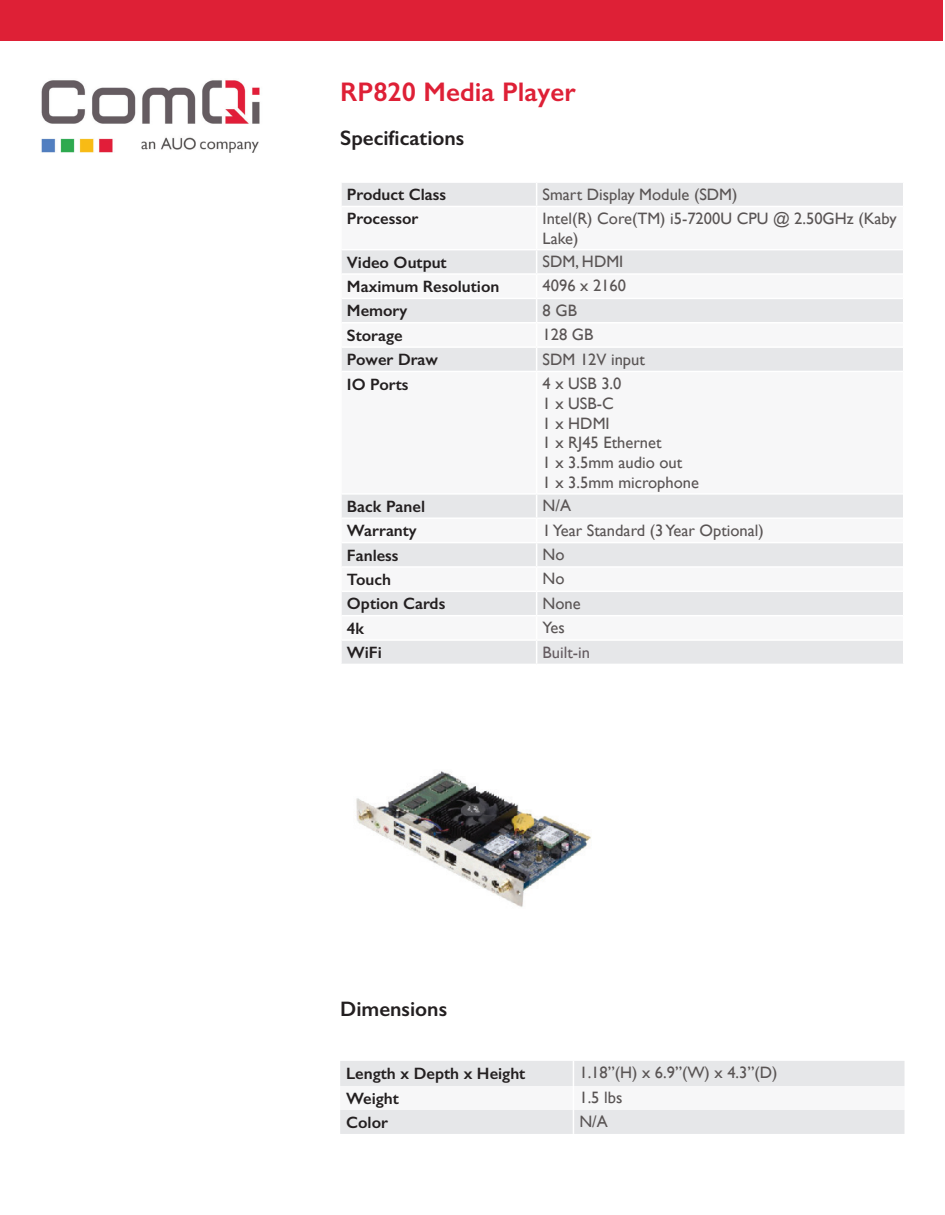
<style>
.page{position:relative;width:945px;height:1215px;background:#fff}
.page>*{position:absolute;margin:0;border:0;box-sizing:border-box;transform-origin:0 0}
.t1{font:600 27px "Gill Sans";color:#de2036}
.t2{font:600 21px "Gill Sans";color:#231f20}
.t3{font:16.5px/19.8px "Gill Sans";color:#595454}
.t4{font:600 16.5px "Gill Sans";color:#231f20}
.t5{font:16.5px "Gill Sans";color:#645b60}
</style>
<div class="page">
<img style="left:356px;top:771px;width:235px;height:136px">
<div style="left:0;top:0;width:944px;height:40px;background:#de2036"></div>
<svg style="left:340px;top:1061px;width:564px;height:73px"></svg>
<div style="left:342px;top:183px;width:561px;height:481px;background:#e6e7e9"></div>
<svg style="left:342px;top:207px;width:561px;height:432px"></svg>
<svg style="left:536px;top:183px;width:1px;height:23px"></svg>
<hr style="left:342px;top:206px;width:195px;height:1px;background:#fff">
<hr style="left:537px;top:206px;width:366px;height:1px;background:#fff">
<hr style="left:536px;top:207px;width:1px;height:42px;background:#fff">
<hr style="left:342px;top:249px;width:195px;height:1px;background:#fff">
<hr style="left:537px;top:249px;width:366px;height:1px;background:#fff">
<hr style="left:342px;top:273px;width:195px;height:2px;background:#fff">
<hr style="left:537px;top:273px;width:366px;height:2px;background:#fff">
<hr style="left:342px;top:298px;width:195px;height:1px;background:#fff">
<hr style="left:537px;top:298px;width:366px;height:1px;background:#fff">
<hr style="left:342px;top:322px;width:195px;height:2px;background:#fff">
<hr style="left:537px;top:322px;width:366px;height:2px;background:#fff">
<hr style="left:342px;top:346px;width:195px;height:2px;background:#fff">
<hr style="left:537px;top:346px;width:366px;height:2px;background:#fff">
<svg style="left:536px;top:250px;width:1px;height:121px"></svg>
<hr style="left:342px;top:371px;width:195px;height:1px;background:#fff">
<hr style="left:537px;top:371px;width:366px;height:1px;background:#fff">
<hr style="left:536px;top:372px;width:1px;height:121px;background:#fff">
<hr style="left:342px;top:493px;width:195px;height:2px;background:#fff">
<hr style="left:537px;top:493px;width:366px;height:2px;background:#fff">
<hr style="left:342px;top:517px;width:195px;height:2px;background:#fff">
<hr style="left:537px;top:517px;width:366px;height:2px;background:#fff">
<hr style="left:342px;top:542px;width:195px;height:1px;background:#fff">
<hr style="left:537px;top:542px;width:366px;height:1px;background:#fff">
<hr style="left:342px;top:566px;width:195px;height:2px;background:#fff">
<hr style="left:537px;top:566px;width:366px;height:2px;background:#fff">
<hr style="left:342px;top:591px;width:195px;height:1px;background:#fff">
<hr style="left:537px;top:591px;width:366px;height:1px;background:#fff">
<hr style="left:342px;top:615px;width:195px;height:1px;background:#fff">
<hr style="left:537px;top:615px;width:366px;height:1px;background:#fff">
<hr style="left:342px;top:639px;width:195px;height:2px;background:#fff">
<hr style="left:537px;top:639px;width:366px;height:2px;background:#fff">
<svg style="left:536px;top:495px;width:1px;height:169px"></svg>
<img style="left:41px;top:80px;width:219px;height:73px">
<h1 class="t1" style="left:340px;top:75px;width:237px">RP820 Media Player</h1>
<p class="t2" style="left:340px;top:125px;width:126px">Specifications</p>
<p class="t4" style="left:347px;top:185px;width:101px">Product Class</p>
<p class="t3" style="left:543px;top:184px;width:196px">Smart Display Module (SDM)</p>
<p class="t4" style="left:347px;top:209px;width:73px">Processor</p>
<p class="t3" style="left:543px;top:208px;width:356px">Intel(R) Core(TM) i5-7200U CPU @ 2.50GHz (Kaby<br>Lake)</p>
<p class="t4" style="left:347px;top:252px;width:101px">Video Output</p>
<p class="t3" style="left:543px;top:251px;width:82px">SDM, HDMI</p>
<p class="t4" style="left:347px;top:276px;width:154px">Maximum Resolution</p>
<p class="t3" style="left:543px;top:276px;width:85px">4096 x 2160</p>
<p class="t4" style="left:347px;top:301px;width:62px">Memory</p>
<p class="t3" style="left:543px;top:300px;width:36px">8 GB</p>
<p class="t4" style="left:347px;top:325px;width:57px">Storage</p>
<p class="t3" style="left:543px;top:325px;width:52px">128 GB</p>
<p class="t4" style="left:347px;top:350px;width:93px">Power Draw</p>
<p class="t3" style="left:543px;top:349px;width:104px">SDM 12V input</p>
<p class="t4" style="left:347px;top:374px;width:63px">IO Ports</p>
<p class="t3" style="left:543px;top:373px;width:158px">4 x USB 3.0<br>1 x USB-C<br>1 x HDMI<br>1 x RJ45 Ethernet<br>1 x 3.5mm audio out<br>1 x 3.5mm microphone</p>
<p class="t4" style="left:347px;top:496px;width:80px">Back Panel</p>
<p class="t3" style="left:543px;top:496px;width:30px">N/A</p>
<p class="t4" style="left:347px;top:521px;width:71px">Warranty</p>
<p class="t3" style="left:543px;top:520px;width:223px">1 Year Standard (3 Year Optional)</p>
<p class="t4" style="left:347px;top:545px;width:53px">Fanless</p>
<p class="t3" style="left:543px;top:544px;width:23px">No</p>
<p class="t4" style="left:347px;top:569px;width:46px">Touch</p>
<p class="t3" style="left:543px;top:569px;width:23px">No</p>
<p class="t4" style="left:347px;top:594px;width:100px">Option Cards</p>
<p class="t3" style="left:543px;top:593px;width:40px">None</p>
<p class="t4" style="left:347px;top:618px;width:19px">4k</p>
<p class="t3" style="left:543px;top:618px;width:24px">Yes</p>
<p class="t4" style="left:347px;top:643px;width:36px">WiFi</p>
<p class="t5" style="left:543px;top:642px;width:49px">Built-in</p>
<p class="t2" style="left:340px;top:997px;width:108px">Dimensions</p>
<p class="t4" style="left:346px;top:1063px;width:181px">Length x Depth x Height</p>
<p class="t3" style="left:579px;top:1063px;width:200px">1.18”(H) x 6.9”(W) x 4.3”(D)</p>
<p class="t4" style="left:346px;top:1088px;width:54px">Weight</p>
<p class="t3" style="left:579px;top:1088px;width:44px">1.5 lbs</p>
<p class="t4" style="left:346px;top:1112px;width:43px">Color</p>
<p class="t3" style="left:579px;top:1112px;width:30px">N/A</p>
</div>
